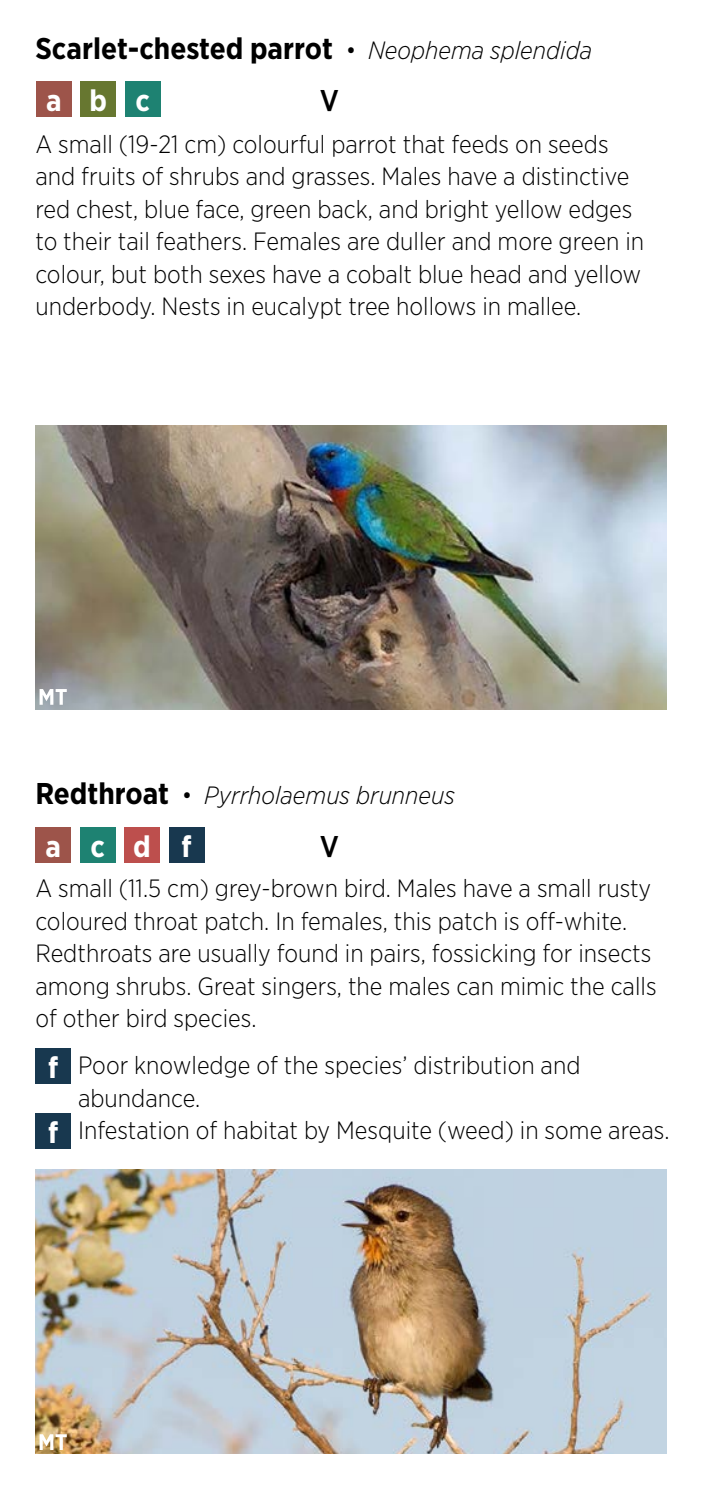
<style>
.page{position:relative;width:702px;height:1489px;background:#fff}
.page>*{position:absolute;margin:0;border:0;box-sizing:border-box;transform-origin:0 0}
._09_Body_Copy_-_Spec{font:700 30px "Gotham Narrow";color:#000}
.t1{font:700 30px/65px "Gotham Narrow";letter-spacing:.945em;color:#fff}
.t2{font:500 30px "Gotham Narrow";color:#000}
._09_Body_Copy_-_Spec-2{font:300 25px/32.5px "Gotham Narrow";color:#000}
._09_Body_Copy_-_Spec-3{font:italic 300 25px "Gotham Narrow";color:#000}
.s1{font-weight:300;font-size:25px}
.s2{font-weight:300;font-style:italic;font-size:25px}
.s3{font-weight:700;font-style:normal;font-size:30px}
.s4{font-style:normal}
</style>
<div class="page">
<div style="left:36px;top:81px;width:36px;height:36px;background:#9d544a"></div>
<div style="left:81px;top:81px;width:35px;height:36px;background:#677730"></div>
<div style="left:125px;top:81px;width:35px;height:36px;background:#1e8272"></div>
<img style="left:35px;top:425px;width:631px;height:284px">
<div style="left:35px;top:1048px;width:36px;height:35px;background:#18384f"></div>
<div style="left:35px;top:1113px;width:36px;height:35px;background:#18384f"></div>
<img style="left:35px;top:1169px;width:631px;height:284px">
<svg style="left:40px;top:689px;width:27px;height:15px"></svg>
<svg style="left:40px;top:1433px;width:27px;height:16px"></svg>
<div style="left:35px;top:826px;width:36px;height:36px;background:#9d544a"></div>
<div style="left:80px;top:826px;width:35px;height:36px;background:#1e8272"></div>
<div style="left:124px;top:826px;width:36px;height:36px;background:#bd4f4d"></div>
<div style="left:169px;top:826px;width:35px;height:36px;background:#18384f"></div>
<p class="_09_Body_Copy_-_Spec" style="left:35px;top:30px;width:558px">Scarlet-chested parrot <span class="s1">•</span> <span class="s2">Neophema splendida</span></p>
<p class="t1" style="left:46px;top:68px;width:105px">abc</p>
<p class="t2" style="left:320px;top:82px;width:21px">V</p>
<p class="_09_Body_Copy_-_Spec-2" style="left:35px;top:127px;width:610px">A small (19-21 cm) colourful parrot that feeds on seeds and fruits of shrubs and grasses. Males have a distinctive red chest, blue face, green back, and bright yellow edges to their tail feathers. Females are duller and more green in colour, but both sexes have a cobalt blue head and yellow underbody. Nests in eucalypt tree hollows in mallee.</p>
<p class="_09_Body_Copy_-_Spec-3" style="left:35px;top:779px;width:421px"><span class="s3">Redthroat</span> <span class="s4">•</span> Pyrrholaemus brunneus</p>
<p class="t1" style="left:45px;top:813px;width:148px">acdf</p>
<p class="t2" style="left:320px;top:827px;width:21px">V</p>
<p class="_09_Body_Copy_-_Spec-2" style="left:35px;top:871px;width:622px">A small (11.5 cm) grey-brown bird. Males have a small rusty coloured throat patch. In females, this patch is off-white.<br>Redthroats are usually found in pairs, fossicking for insects among shrubs. Great singers, the males can mimic the calls of other bird species.</p>
<p class="_09_Body_Copy_-_Spec-2" style="left:78px;top:1048px;width:593px">Poor knowledge of the species’ distribution and abundance.<br>Infestation of habitat by Mesquite (weed) in some areas.</p>
<p class="t1" style="left:48px;top:1034px;width:12px">f f</p>
</div>
